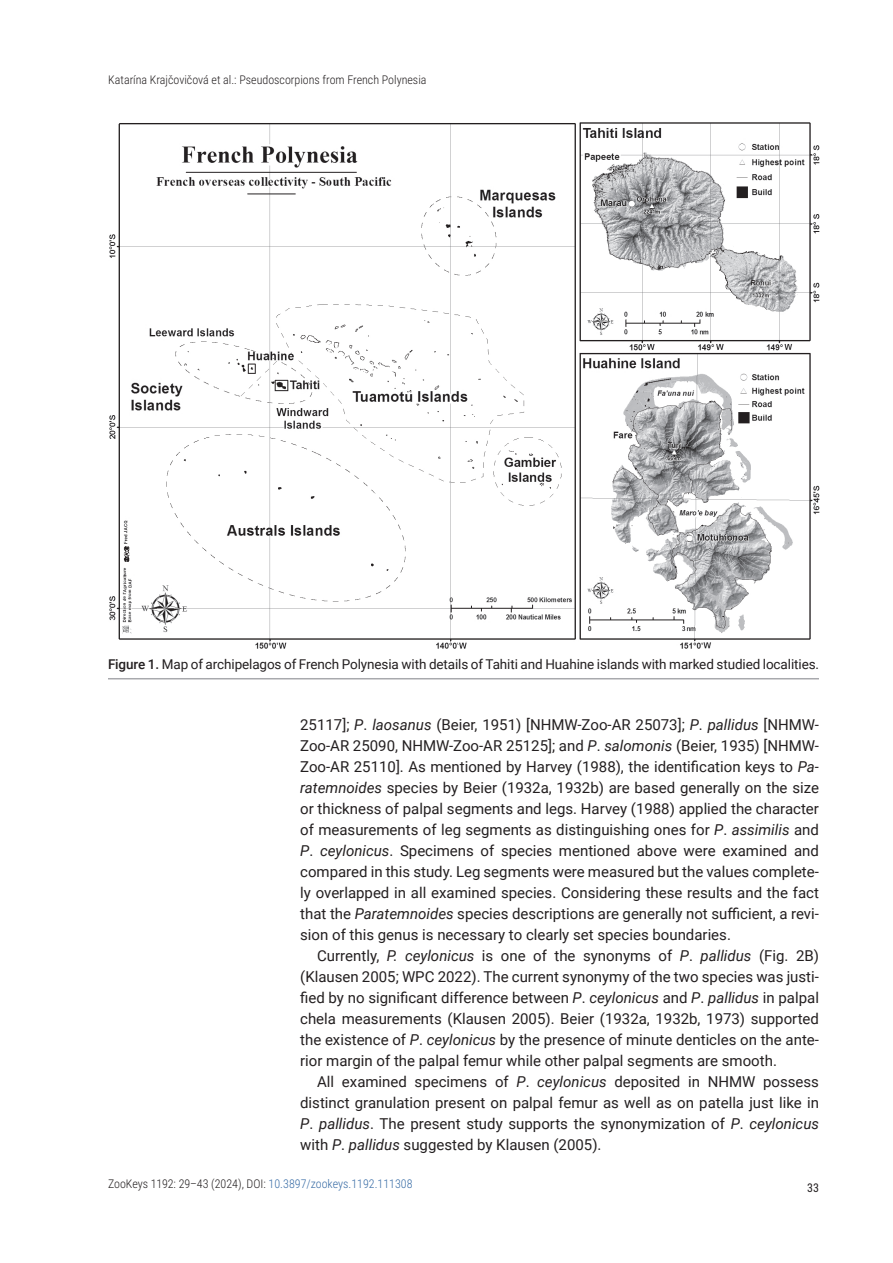
<style>
.page{position:relative;width:893px;height:1263px;background:#fff}
.page>*{position:absolute;margin:0;border:0;box-sizing:border-box;transform-origin:0 0}
.t1{font:15px/21px "Roboto";color:#231f20;text-align:justify}
.t2{font:13.5px "Roboto";letter-spacing:-.01em;color:#231f20}
.t3{font:300 12px "Roboto Condensed";color:#231f20}
.t4{font:12px "Roboto Condensed";color:#231f20}
.s1{font-weight:500}
.s2{font-style:italic}
.s3{color:#376ba5}
</style>
<div class="page">
<img style="left:109px;top:122px;width:710px;height:527px">
<hr style="left:108px;top:678px;width:711px;height:1px;background:#a8a9ad">
<p class="t3" style="left:108px;top:71px;width:320px">Katarína Krajčovičová et al.: Pseudoscorpions from French Polynesia</p>
<p class="t2" style="left:108px;top:655px;width:713px"><span class="s1">Figure 1.</span> Map of archipelagos of French Polynesia with details of Tahiti and Huahine islands with marked studied localities.</p>
<p class="t1" style="left:300px;top:713px;width:520px">25117]; <span class="s2">P</span>. <span class="s2">laosanus</span> (Beier, 1951) [NHMW-Zoo-AR 25073]; <span class="s2">P</span>. <span class="s2">pallidus</span> [NHMW-Zoo-AR 25090, NHMW-Zoo-AR 25125]; and <span class="s2">P</span>. <span class="s2">salomonis</span> (Beier, 1935) [NHMW-Zoo-AR 25110]. As mentioned by Harvey (1988), the identification keys to <span class="s2">Pa&shy;ratemnoides</span> species by Beier (1932a, 1932b) are based generally on the size or thickness of palpal segments and legs. Harvey (1988) applied the character of measurements of leg segments as distinguishing ones for <span class="s2">P</span>. <span class="s2">assimilis</span> and <span class="s2">P</span>. <span class="s2">ceylonicus</span>. Specimens of species mentioned above were examined and compared in this study. Leg segments were measured but the values complete&shy;ly overlapped in all examined species. Considering these results and the fact that the <span class="s2">Paratemnoides</span> species descriptions are generally not sufficient, a revi&shy;sion of this genus is necessary to clearly set species boundaries.</p>
<p class="t1" style="left:300px;top:944px;width:520px;text-indent:17px">Currently, <span class="s2">P. ceylonicus</span> is one of the synonyms of <span class="s2">P</span>. <span class="s2">pallidus</span> (Fig. 2B) (Klausen 2005; WPC 2022). The current synonymy of the two species was justi&shy;fied by no significant difference between <span class="s2">P</span>. <span class="s2">ceylonicus</span> and <span class="s2">P</span>. <span class="s2">pallidus</span> in palpal chela measurements (Klausen 2005). Beier (1932a, 1932b, 1973) supported the existence of <span class="s2">P</span>. <span class="s2">ceylonicus</span> by the presence of minute denticles on the ante&shy;rior margin of the palpal femur while other palpal segments are smooth.</p>
<p class="t1" style="left:300px;top:1070px;width:520px;text-indent:17px">All examined specimens of <span class="s2">P</span>. <span class="s2">ceylonicus</span> deposited in NHMW possess distinct granulation present on palpal femur as well as on patella just like in <span class="s2">P</span>. <span class="s2">pallidus</span>. The present study supports the synonymization of <span class="s2">P</span>. <span class="s2">ceylonicus </span>with <span class="s2">P</span>. <span class="s2">pallidus</span> suggested by Klausen (2005).</p>
<p class="t3" style="left:108px;top:1175px;width:306px">ZooKeys 1192: 29–43 (2024), DOI: <span class="s3">10.3897/zookeys.1192.111308</span></p>
<p class="t4" style="left:807px;top:1179px;width:13px">33</p>
</div>
